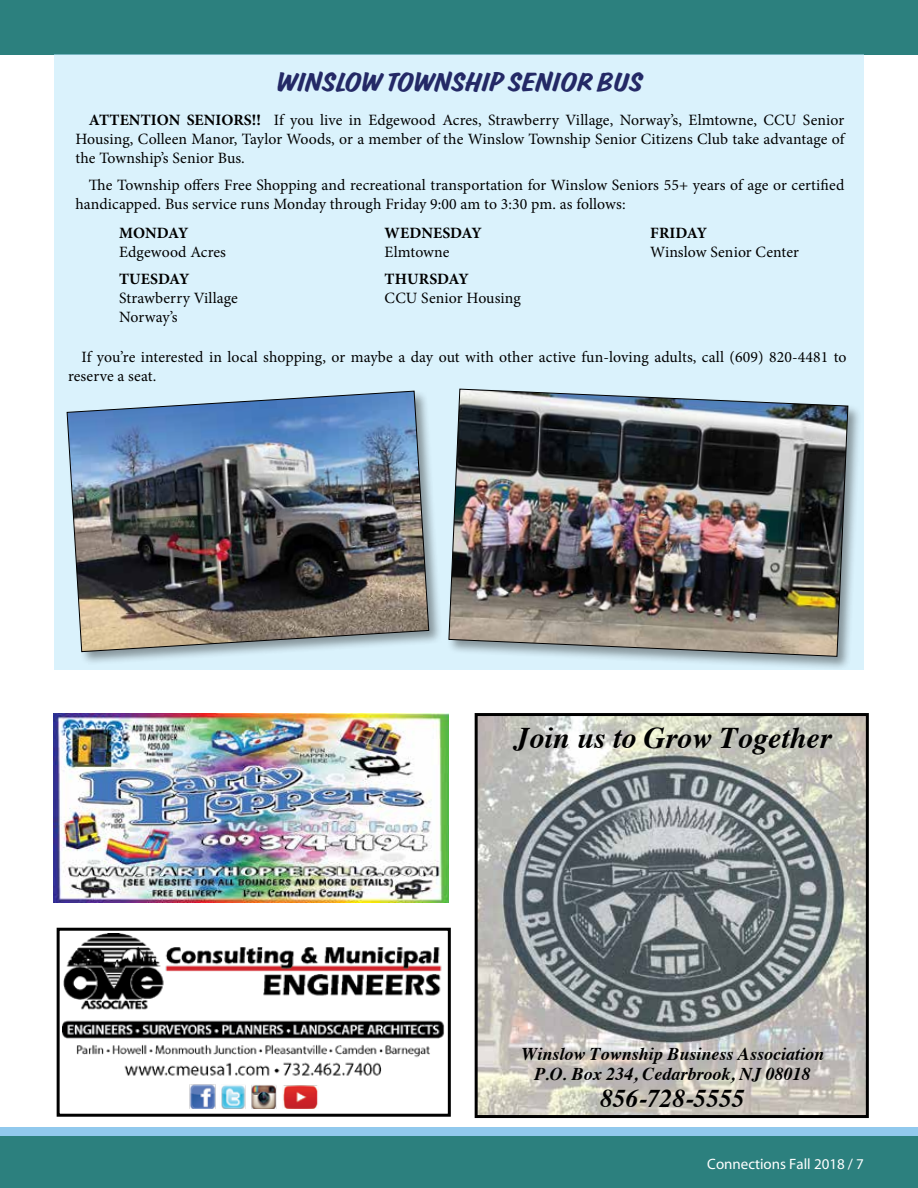
<style>
.page{position:relative;width:918px;height:1188px;background:#fff}
.page>*{position:absolute;margin:0;border:0;box-sizing:border-box;transform-origin:0 0}
.t1{font:italic 700 30px "Times";color:#000}
.t2{font:27px "Carpens";color:#242966}
.t3{font:italic 700 25.5px "Times";color:#000}
.t4{font:italic 700 18px/19.5px "Times";color:#000;text-align:center}
.t5{font:15.75px/18.8px "Minion Pro";letter-spacing:.005em;color:#000}
.t6{font:700 15.75px "Minion Pro";color:#000}
.t7{font:15px "Myriad";color:#fff}
.s1{font-weight:700}
</style>
<div class="page">
<div style="left:0;top:1127px;width:918px;height:61px;background:#91c9ed"></div>
<div style="left:0;top:1136px;width:918px;height:52px;background:#2c807e"></div>
<div style="left:0;top:0;width:918px;height:55px;background:#2c807e"></div>
<div style="left:54px;top:54px;width:810px;height:616px;background:#daf2fc"></div>
<img style="left:54px;top:713px;width:394px;height:189px">
<div style="left:65px;top:389px;width:378px;height:277px;background:#000;opacity:.39"></div>
<img style="left:67px;top:391px;width:362px;height:261px">
<div style="left:447px;top:387px;width:415px;height:283px;background:#000;opacity:.39"></div>
<img style="left:449px;top:389px;width:399px;height:268px">
<img style="left:479px;top:717px;width:386px;height:397px">
<div style="left:475px;top:713px;width:394px;height:405px;border:3px solid #000"></div>
<img style="left:63px;top:933px;width:382px;height:176px">
<div style="left:57px;top:928px;width:394px;height:189px;border:3px solid #000"></div>
<h2 class="t2" style="left:275px;top:67px;width:368px">WINSLOW TOWNSHIP SENIOR BUS</h2>
<p class="t5" style="left:75px;top:111px;width:771px;text-align:justify;text-indent:13px"><span class="s1">ATTENTION SENIORS!!</span> If you live in Edgewood Acres, Strawberry Village, Norway’s, Elmtowne, CCU Senior Housing, Colleen Manor, Taylor Woods, or a member of the Winslow Township Senior Citizens Club take advantage of the Township’s Senior Bus.</p>
<p class="t5" style="left:75px;top:176px;width:770px;text-indent:13px">The Township offers Free Shopping and recreational transportation for Winslow Seniors 55+ years of age or certified handicapped. Bus service runs Monday through Friday 9:00 am to 3:30 pm. as follows:</p>
<p class="t6" style="left:119px;top:222px;width:71px">MONDAY</p>
<p class="t5" style="left:119px;top:243px;width:108px">Edgewood Acres</p>
<p class="t6" style="left:119px;top:268px;width:72px">TUESDAY</p>
<p class="t5" style="left:119px;top:289px;width:120px">Strawberry Village<br>Norway’s</p>
<p class="t6" style="left:385px;top:222px;width:99px">WEDNESDAY</p>
<p class="t5" style="left:385px;top:243px;width:66px">Elmtowne</p>
<p class="t6" style="left:385px;top:268px;width:86px">THURSDAY</p>
<p class="t5" style="left:385px;top:289px;width:138px">CCU Senior Housing</p>
<p class="t6" style="left:650px;top:222px;width:58px">FRIDAY</p>
<p class="t5" style="left:650px;top:243px;width:150px">Winslow Senior Center</p>
<p class="t5" style="left:68px;top:348px;width:780px;text-indent:13px">If you’re interested in local shopping, or maybe a day out with other active fun-loving adults, call (609) 820-4481 to reserve a seat.</p>
<h1 class="t1" style="left:515px;top:710px;width:318px">Join us to Grow Together</h1>
<p class="t4" style="left:521px;top:1043px;width:304px">Winslow Township Business Association<br>P.O. Box 234, Cedarbrook, NJ 08018</p>
<h3 class="t3" style="left:600px;top:1074px;width:146px">856-728-5555</h3>
<p class="t7" style="left:707px;top:1156px;width:158px">Connections Fall 2018 / 7</p>
</div>
